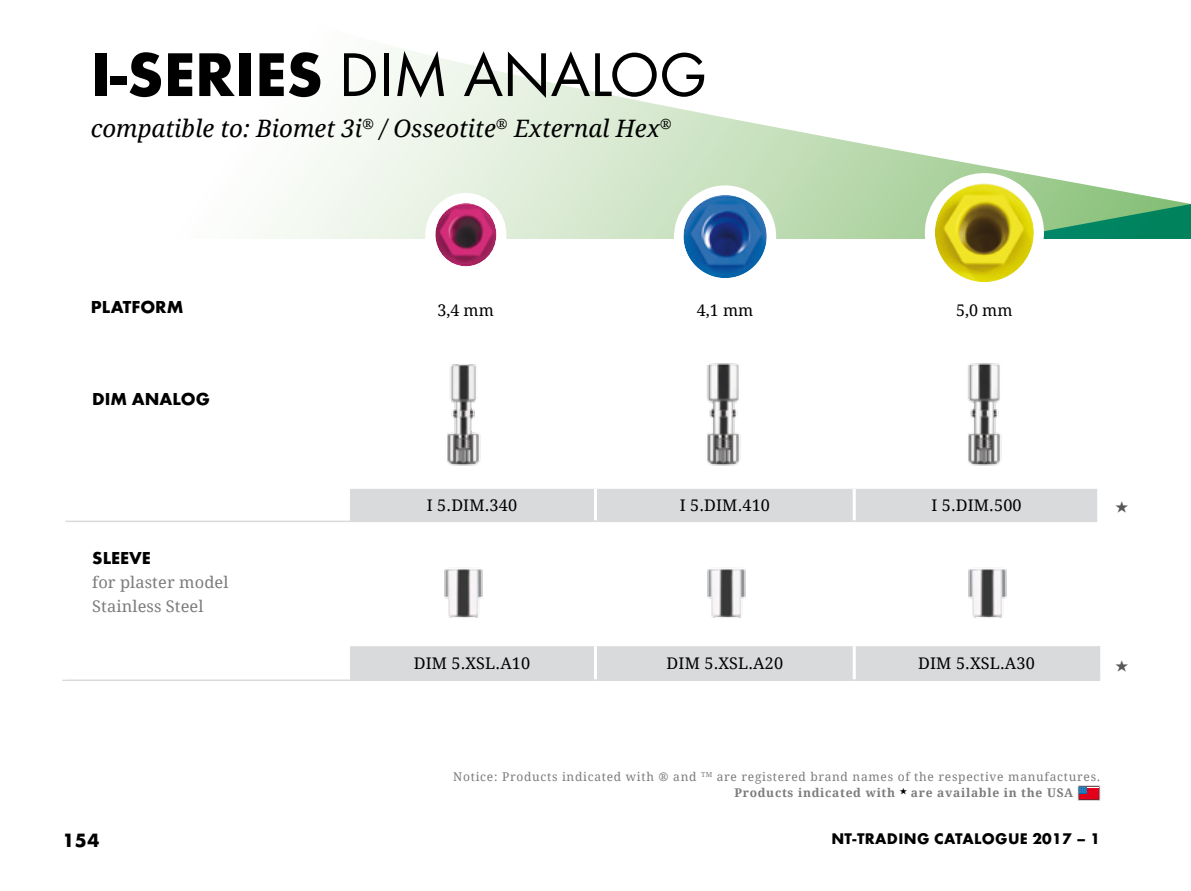
<style>
.page{position:relative;width:1191px;height:891px;background:#fff}
.page>*{position:absolute;margin:0;border:0;box-sizing:border-box;transform-origin:0 0}
.t1{font:64px "Futura Boo";color:#000}
.t2{font:24px "Droid Serif Italic NT";color:#000}
.t3{font:700 20px "Futura";color:#000}
.t4{font:700 18px "Futura";color:#000}
.t5{font:16px "Droid Serif NT";letter-spacing:.01em;color:#000}
.t6{font:16px/24px "Droid Serif NT";letter-spacing:.005em;color:#7b7c7e}
.t7{font:700 16px "Futura";letter-spacing:.02em;color:#000}
.t8{font:14px "Apple Gothic";color:#58585a}
.t9{font:12px "Droid Serif NT";letter-spacing:.06em;color:#7b7c7e}
.t10{font:12px "Droid Serif Bold NT";letter-spacing:.06em;color:#7b7c7e}
.s1{font-family:"Futura";font-weight:700}
</style>
<div class="page">
<svg style="left:1077px;top:785px;width:23px;height:15px"></svg>
<svg style="left:263px;top:47px;width:928px;height:192px"></svg>
<svg style="left:350px;top:489px;width:747px;height:190px"></svg>
<hr style="left:62px;top:679px;width:288px;height:1px;background:#d9dadb">
<hr style="left:594px;top:488px;width:3px;height:32px;background:#fff">
<hr style="left:852px;top:488px;width:3px;height:32px;background:#fff">
<hr style="left:852px;top:522px;width:3px;height:124px;background:#fff">
<hr style="left:594px;top:646px;width:3px;height:33px;background:#fff">
<hr style="left:852px;top:646px;width:3px;height:33px;background:#fff">
<hr style="left:65px;top:520px;width:285px;height:2px;background:#d9dadb">
<hr style="left:350px;top:520px;width:245px;height:2px;background:#d9dadb">
<hr style="left:595px;top:520px;width:259px;height:2px;background:#d9dadb">
<hr style="left:854px;top:520px;width:243px;height:2px;background:#d9dadb">
<hr style="left:595px;top:679px;width:259px;height:1px;background:#d9dadb">
<hr style="left:854px;top:679px;width:246px;height:1px;background:#d9dadb">
<hr style="left:350px;top:679px;width:245px;height:1px;background:#d9dadb">
<hr style="left:1097px;top:646px;width:3px;height:33px;background:#d9dadb">
<img style="left:435px;top:203px;width:61px;height:62px">
<div style="left:425px;top:193px;width:81px;height:83px;border:10px solid #fff;border-radius:50%"></div>
<div style="left:679px;top:190px;width:92px;height:93px;background:#fff;border-radius:50%"></div>
<img style="left:683px;top:195px;width:83px;height:83px;border-radius:42px">
<div style="left:674px;top:185px;width:102px;height:102px;border:9px solid #fff;border-radius:50%"></div>
<div style="left:930px;top:178px;width:109px;height:109px;background:#fff;border-radius:50%"></div>
<img style="left:935px;top:183px;width:99px;height:99px;border-radius:50px">
<div style="left:925px;top:173px;width:119px;height:119px;border:10px solid #fff;border-radius:50%"></div>
<img style="left:447px;top:364px;width:34px;height:102px">
<img style="left:707px;top:363px;width:34px;height:103px">
<img style="left:968px;top:363px;width:34px;height:103px">
<img style="left:433px;top:562px;width:60px;height:60px">
<img style="left:696px;top:562px;width:60px;height:60px">
<img style="left:957px;top:562px;width:60px;height:60px">
<h1 class="t1" style="left:91px;top:36px;width:617px"><span class="s1">I-SERIES</span> DIM ANALOG</h1>
<h2 class="t2" style="left:91px;top:115px;width:582px">compatible to: Biomet 3i<sup>®</sup> / Osseotite<sup>®</sup> External Hex<sup>®</sup></h2>
<h3 class="t4" style="left:91px;top:296px;width:94px">PLATFORM</h3>
<h3 class="t4" style="left:92px;top:387px;width:119px">DIM ANALOG</h3>
<h3 class="t4" style="left:92px;top:546px;width:60px">SLEEVE</h3>
<h3 class="t6" style="left:92px;top:570px;width:138px">for plaster model<br>Stainless Steel</h3>
<h3 class="t5" style="left:437px;top:301px;width:58px">3,4 mm</h3>
<h3 class="t5" style="left:697px;top:301px;width:58px">4,1 mm</h3>
<h3 class="t5" style="left:956px;top:301px;width:58px">5,0 mm</h3>
<h3 class="t5" style="left:427px;top:495px;width:92px">I 5.DIM.340</h3>
<h3 class="t5" style="left:679px;top:495px;width:92px">I 5.DIM.410</h3>
<h3 class="t5" style="left:931px;top:495px;width:92px">I 5.DIM.500</h3>
<h3 class="t5" style="left:414px;top:653px;width:118px">DIM 5.XSL.A10</h3>
<h3 class="t5" style="left:666px;top:653px;width:118px">DIM 5.XSL.A20</h3>
<h3 class="t5" style="left:918px;top:653px;width:118px">DIM 5.XSL.A30</h3>
<p class="t8" style="left:1115px;top:498px;width:14px">★</p>
<p class="t8" style="left:1115px;top:657px;width:14px">★</p>
<p class="t9" style="left:453px;top:769px;width:648px">Notice: Products indicated with ® and <sup>TM</sup> are registered brand names of the respective manufactures.</p>
<p class="t10" style="left:734px;top:785px;width:340px">Products indicated with <sup>★</sup> are available in the USA</p>
<h3 class="t3" style="left:62px;top:827px;width:39px">154</h3>
<h3 class="t7" style="left:831px;top:828px;width:270px">NT-TRADING CATALOGUE 2017 – 1</h3>
</div>
